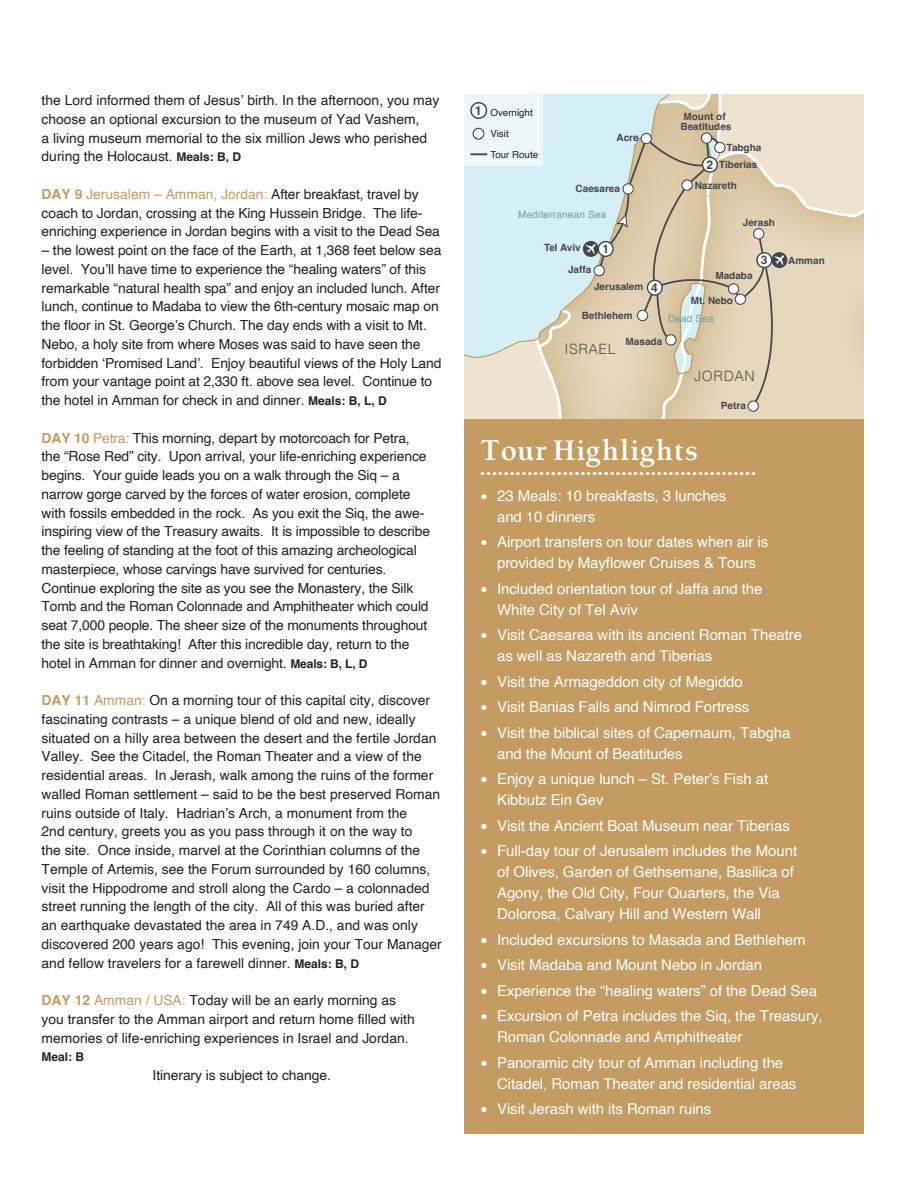
<style>
.page{position:relative;width:918px;height:1188px;background:#fff}
.page>*{position:absolute;margin:0;border:0;box-sizing:border-box;transform-origin:0 0}
.t1{font:700 27px "Berkeley Oldstyle";color:#fff}
.t2{font:15px/21px "Helvetica";letter-spacing:-.005em;color:#fff}
.t3{font:300 14.25px "Helvetica";letter-spacing:.04em;color:#5a5245}
.t4{font:13.8px/18.8px "Helvetica";letter-spacing:-.01em;color:#231f20}
.t5{font:700 12px "Helvetica";color:#231f20}
.t6{font:700 12px "Helvetica";color:#434750}
.t7{font:700 10.05px/9.9px "Helvetica";color:#434750;text-align:center}
.t8{font:10.05px "Helvetica";letter-spacing:.02em;color:#69a19b}
.t9{font:9.75px/21px "Helvetica";color:#231f20}
.s1{font-weight:700;font-size:12px}
.s2{font-weight:700;color:#c49b61}
.s3{color:#c49b61}
.s4{font-weight:700;font-size:12.6px;color:#444650}
.s5{font-family:"Lucida Grande"}
</style>
<div class="page">
<div style="left:465px;top:419px;width:399px;height:715px;background:#c49b61"></div>
<svg style="left:465px;top:94px;width:399px;height:325px;background:#dedac9"></svg>
<p class="t4" style="left:42px;top:91px;width:399px">the Lord informed them of Jesus’ birth. In the afternoon, you may choose an optional excursion to the museum of Yad Vashem,<br>a living museum memorial to the six million Jews who perished during the Holocaust. <span class="s1">Meals: B, D</span></p>
<p class="t4" style="left:42px;top:185px;width:400px"><span class="s2">DAY 9</span> <span class="s3">Jerusalem – Amman, Jordan:</span> After breakfast, travel by coach to Jordan, crossing at the King Hussein Bridge. The life&shy;enriching experience in Jordan begins with a visit to the Dead Sea</p>
<p class="t4" style="left:42px;top:241px;width:401px">– the lowest point on the face of the Earth, at 1,368 feet below sea level. You’ll have time to experience the “healing waters” of this remarkable “natural health spa” and enjoy an included lunch. After lunch, continue to Madaba to view the 6th-century mosaic map on the floor in St. George’s Church. The day ends with a visit to Mt.<br>Nebo, a holy site from where Moses was said to have seen the forbidden ‘Promised Land’. Enjoy beautiful views of the Holy Land from your vantage point at 2,330 ft. above sea level. Continue to the hotel in Amman for check in and dinner. <span class="s1">Meals: B, L, D</span></p>
<p class="t4" style="left:42px;top:429px;width:390px"><span class="s2">DAY 10</span> <span class="s3">Petra:</span> This morning, depart by motorcoach for Petra, the “Rose Red” city. Upon arrival, your life-enriching experience begins. Your guide leads you on a walk through the Siq – a narrow gorge carved by the forces of water erosion, complete with fossils embedded in the rock. As you exit the Siq, the awe&shy;inspiring view of the Treasury awaits. It is impossible to describe the feeling of standing at the foot of this amazing archeological masterpiece, whose carvings have survived for centuries.<br>Continue exploring the site as you see the Monastery, the Silk Tomb and the Roman Colonnade and Amphitheater which could seat 7,000 people. The sheer size of the monuments throughout the site is breathtaking! After this incredible day, return to the hotel in Amman for dinner and overnight. <span class="s1">Meals: B, L, D</span></p>
<p class="t4" style="left:42px;top:691px;width:402px"><span class="s2">DAY 11</span> <span class="s3">Amman:</span> On a morning tour of this capital city, discover fascinating contrasts – a unique blend of old and new, ideally situated on a hilly area between the desert and the fertile Jordan Valley. See the Citadel, the Roman Theater and a view of the residential areas. In Jerash, walk among the ruins of the former walled Roman settlement – said to be the best preserved Roman ruins outside of Italy. Hadrian’s Arch, a monument from the<br>2nd century, greets you as you pass through it on the way to<br>the site. Once inside, marvel at the Corinthian columns of the Temple of Artemis, see the Forum surrounded by 160 columns, visit the Hippodrome and stroll along the Cardo – a colonnaded street running the length of the city. All of this was buried after an earthquake devastated the area in 749 A.D., and was only discovered 200 years ago! This evening, join your Tour Manager and fellow travelers for a farewell dinner. <span class="s1">Meals: B, D</span></p>
<p class="t4" style="left:42px;top:991px;width:375px"><span class="s2">DAY 12</span> <span class="s3">Amman / USA:</span> Today will be an early morning as you transfer to the Amman airport and return home filled with memories of life-enriching experiences in Israel and Jordan.</p>
<p class="t5" style="left:42px;top:1050px;width:44px">Meal: B</p>
<p class="t4" style="left:153px;top:1066px;width:180px">Itinerary is subject to change.</p>
<p class="t9" style="left:490px;top:102px;width:49px;text-indent:-16px"><span class="s4">1</span> Overnight<br>Visit<br>Tour Route</p>
<p class="t7" style="left:616px;top:134px;width:24px">Acre</p>
<p class="t7" style="left:576px;top:184px;width:46px">Caesarea</p>
<p class="t8" style="left:518px;top:207px;width:90px">Mediterranean Sea</p>
<p class="t7" style="left:544px;top:244px;width:38px">Tel Aviv</p>
<p class="t7" style="left:568px;top:266px;width:25px">Jaffa</p>
<p class="t6" style="left:602px;top:241px;width:8px">1</p>
<p class="t7" style="left:594px;top:283px;width:51px">Jerusalem</p>
<p class="t6" style="left:651px;top:280px;width:8px">4</p>
<p class="t7" style="left:681px;top:113px;width:52px">Mount of<br>Beatitudes</p>
<p class="t7" style="left:719px;top:139px;width:44px;line-height:17.4px;text-align:left;text-indent:7px">Tabgha<br>Tiberias</p>
<p class="t7" style="left:695px;top:182px;width:44px">Nazareth</p>
<p class="t6" style="left:707px;top:157px;width:8px">2</p>
<p class="t7" style="left:743px;top:219px;width:34px">Jerash</p>
<p class="t6" style="left:761px;top:252px;width:8px">3</p>
<p class="t7" style="left:715px;top:272px;width:39px">Madaba</p>
<p class="t7" style="left:691px;top:296px;width:44px">Mt. Nebo</p>
<p class="t7" style="left:582px;top:312px;width:52px">Bethlehem</p>
<p class="t8" style="left:668px;top:312px;width:47px">Dead Sea</p>
<p class="t3" style="left:565px;top:337px;width:53px">ISRAEL</p>
<p class="t7" style="left:626px;top:337px;width:38px">Masada</p>
<p class="t3" style="left:694px;top:364px;width:62px">JORDAN</p>
<p class="t7" style="left:721px;top:402px;width:26px">Petra</p>
<p class="t7" style="left:788px;top:256px;width:38px">Amman</p>
<p class="t1" style="left:480px;top:434px;width:220px">Tour Highlights</p>
<p class="t1" style="left:480px;top:449px;width:278px">...............................................</p>
<p class="t2" style="left:480px;top:485px;width:248px"><span class="s5">•</span> 23 Meals: 10 breakfasts, 3 lunches</p>
<p class="t2" style="left:497px;top:506px;width:100px">and 10 dinners</p>
<p class="t2" style="left:480px;top:532px;width:290px"><span class="s5">•</span> Airport transfers on tour dates when air is</p>
<p class="t2" style="left:497px;top:553px;width:261px">provided by Mayflower Cruises &amp; Tours</p>
<p class="t2" style="left:480px;top:578px;width:284px"><span class="s5">•</span> Included orientation tour of Jaffa and the</p>
<p class="t2" style="left:497px;top:599px;width:142px">White City of Tel Aviv</p>
<p class="t2" style="left:480px;top:625px;width:324px"><span class="s5">•</span> Visit Caesarea with its ancient Roman Theatre</p>
<p class="t2" style="left:497px;top:646px;width:217px">as well as Nazareth and Tiberias</p>
<p class="t2" style="left:480px;top:671px;width:264px"><span class="s5">•</span> Visit the Armageddon city of Megiddo</p>
<p class="t2" style="left:480px;top:697px;width:271px"><span class="s5">•</span> Visit Banias Falls and Nimrod Fortress</p>
<p class="t2" style="left:480px;top:722px;width:312px"><span class="s5">•</span> Visit the biblical sites of Capernaum, Tabgha</p>
<p class="t2" style="left:497px;top:743px;width:187px">and the Mount of Beatitudes</p>
<p class="t2" style="left:480px;top:769px;width:290px"><span class="s5">•</span> Enjoy a unique lunch – St. Peter’s Fish at</p>
<p class="t2" style="left:497px;top:790px;width:108px">Kibbutz Ein Gev</p>
<p class="t2" style="left:480px;top:815px;width:311px"><span class="s5">•</span> Visit the Ancient Boat Museum near Tiberias</p>
<p class="t2" style="left:480px;top:841px;width:319px"><span class="s5">•</span> Full-day tour of Jerusalem includes the Mount</p>
<p class="t2" style="left:497px;top:862px;width:298px">of Olives, Garden of Gethsemane, Basilica of<br>Agony, the Old City, Four Quarters, the Via</p>
<p class="t2" style="left:497px;top:904px;width:265px">Dolorosa, Calvary Hill and Western Wall</p>
<p class="t2" style="left:480px;top:929px;width:327px"><span class="s5">•</span> Included excursions to Masada and Bethlehem</p>
<p class="t2" style="left:480px;top:955px;width:284px"><span class="s5">•</span> Visit Madaba and Mount Nebo in Jordan</p>
<p class="t2" style="left:480px;top:980px;width:339px"><span class="s5">•</span> Experience the “healing waters” of the Dead Sea</p>
<p class="t2" style="left:480px;top:1006px;width:344px"><span class="s5">•</span> Excursion of Petra includes the Siq, the Treasury,</p>
<p class="t2" style="left:497px;top:1027px;width:247px">Roman Colonnade and Amphitheater</p>
<p class="t2" style="left:480px;top:1052px;width:305px"><span class="s5">•</span> Panoramic city tour of Amman including the</p>
<p class="t2" style="left:497px;top:1073px;width:301px">Citadel, Roman Theater and residential areas</p>
<p class="t2" style="left:480px;top:1099px;width:233px"><span class="s5">•</span> Visit Jerash with its Roman ruins</p>
</div>
